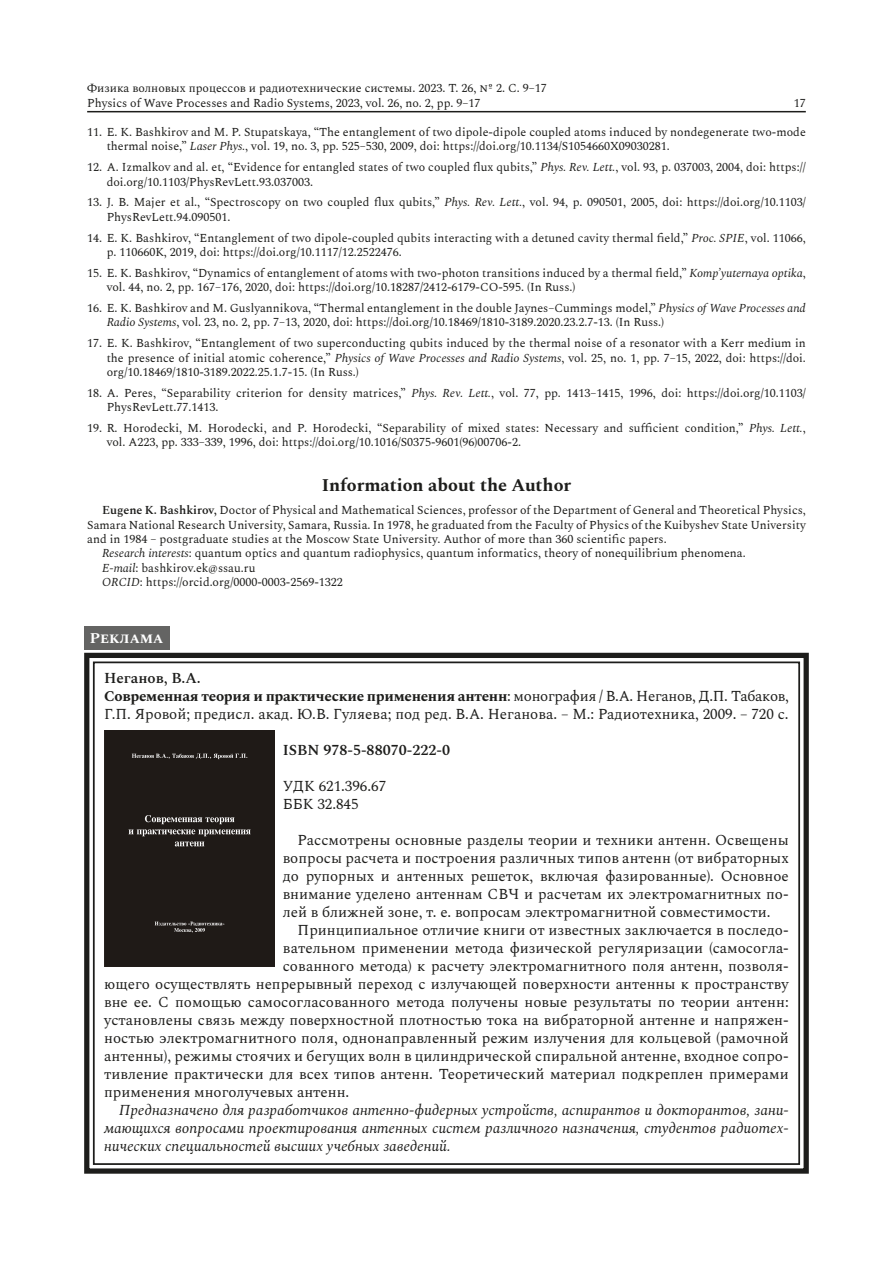
<style>
.page{position:relative;width:893px;height:1263px;background:#fff}
.page>*{position:absolute;margin:0;border:0;box-sizing:border-box;transform-origin:0 0}
.text__heading{font:700 18px "Spectral";color:#1d1d1b}
.t1{font:15px/18px "Spectral";color:#1d1d1b}
.t2{font:italic 15px/18px "Spectral";letter-spacing:-.01em;color:#1d1d1b;text-align:justify}
.t3{font:600 15px "Spectral";color:#1d1d1b}
.text__text0{font:700 15px "Spectral SC";color:#fff}
.text__biography_en{font:12px/14.4px "Spectral";color:#1d1d1b}
.s1{font-style:italic}
.s2{font-weight:600}
.s3{font-weight:700}
</style>
<div class="page">
<hr style="left:87px;top:111px;width:719px;height:1px;background:#1d1d1b">
<svg style="left:84px;top:652px;width:725px;height:522px"></svg>
<div style="left:93px;top:661px;width:707px;height:504px;border:2px solid #1d1d1b"></div>
<div style="left:84px;top:626px;width:85px;height:23px;background:#646463"></div>
<p class="text__biography_en" style="left:87px;top:80px;width:461px">Физика волновых процессов и радиотехнические системы. 2023. Т. 26, № 2. С. 9–17<br>Physics of Wave Processes and Radio Systems, 2023, vol. 26, no. 2, pp. 9–17</p>
<p class="text__biography_en" style="left:107px;top:124px;width:701px;text-indent:-19px">11. E. K. Bashkirov and M. P. Stupatskaya, “The entanglement of two dipole-dipole coupled atoms induced by nondegenerate two-mode thermal noise,” <span class="s1">Laser Phys.</span>, vol. 19, no. 3, pp. 525–530, 2009, doi: https://doi.org/10.1134/S1054660X09030281.</p>
<p class="text__biography_en" style="left:107px;top:159px;width:701px;text-indent:-19px">12. A. Izmalkov and al. et, “Evidence for entangled states of two coupled flux qubits,” <span class="s1">Phys. Rev. Lett.</span>, vol. 93, p. 037003, 2004, doi: https:// doi.org/10.1103/PhysRevLett.93.037003.</p>
<p class="text__biography_en" style="left:107px;top:194px;width:701px;text-indent:-19px">13. J. B. Majer et al., “Spectroscopy on two coupled flux qubits,” <span class="s1">Phys. Rev. Lett.</span>, vol. 94, p. 090501, 2005, doi: https://doi.org/10.1103/<br>PhysRevLett.94.090501.</p>
<p class="text__biography_en" style="left:107px;top:230px;width:701px;text-indent:-19px">14. E. K. Bashkirov, “Entanglement of two dipole-coupled qubits interacting with a detuned cavity thermal field,” <span class="s1">Proc. SPIE</span>, vol. 11066, p. 110660K, 2019, doi: https://doi.org/10.1117/12.2522476.</p>
<p class="text__biography_en" style="left:107px;top:265px;width:701px;text-indent:-19px">15. E. K. Bashkirov, “Dynamics of entanglement of atoms with two-photon transitions induced by a thermal field,” <span class="s1">Komp’yuternaya optika</span>, vol. 44, no. 2, pp. 167–176, 2020, doi: https://doi.org/10.18287/2412-6179-CO-595. (In Russ.)</p>
<p class="text__biography_en" style="left:107px;top:300px;width:701px;text-indent:-19px">16. E. K. Bashkirov and M. Guslyannikova, “Thermal entanglement in the double Jaynes–Cummings model,” <span class="s1">Physics of Wave Processes and<br>Radio Systems</span>, vol. 23, no. 2, pp. 7–13, 2020, doi: https://doi.org/10.18469/1810-3189.2020.23.2.7-13. (In Russ.)</p>
<p class="text__biography_en" style="left:107px;top:335px;width:701px;text-align:justify;text-indent:-19px">17. E. K. Bashkirov, “Entanglement of two superconducting qubits induced by the thermal noise of a resonator with a Kerr medium in the presence of initial atomic coherence,” <span class="s1">Physics of Wave Processes and Radio Systems</span>, vol. 25, no. 1, pp. 7–15, 2022, doi: https://doi. org/10.18469/1810-3189.2022.25.1.7-15. (In Russ.)</p>
<p class="text__biography_en" style="left:107px;top:385px;width:701px;text-indent:-19px">18. A. Peres, “Separability criterion for density matrices,” <span class="s1">Phys. Rev. Lett.</span>, vol. 77, pp. 1413–1415, 1996, doi: https://doi.org/10.1103/<br>PhysRevLett.77.1413.</p>
<p class="text__biography_en" style="left:107px;top:420px;width:701px;text-indent:-19px">19. R. Horodecki, M. Horodecki, and P. Horodecki, “Separability of mixed states: Necessary and sufficient condition,” <span class="s1">Phys. Lett.</span>, vol. A223, pp. 333–339, 1996, doi: https://doi.org/10.1016/S0375-9601(96)00706-2.</p>
<p class="text__heading" style="left:322px;top:472px;width:251px">Information about the Author</p>
<p class="text__biography_en" style="left:87px;top:502px;width:720px;text-align:justify;text-indent:15px"><span class="s2">Eugene K. Bashkirov,</span> Doctor of Physical and Mathematical Sciences, professor of the Department of General and Theoretical Physics, Samara National Research University, Samara, Russia. In 1978, he graduated from the Faculty of Physics of the Kuibyshev State University and in 1984 – postgraduate studies at the Moscow State University. Author of more than 360 scientific papers.</p>
<p class="text__biography_en" style="left:102px;top:545px;width:645px"><span class="s1">Research interests</span>: quantum optics and quantum radiophysics, quantum informatics, theory of nonequilibrium phenomena.</p>
<p class="text__biography_en" style="left:102px;top:560px;width:155px"><span class="s1">E-mail</span>: bashkirov.ek@ssau.ru</p>
<p class="text__biography_en" style="left:102px;top:574px;width:242px"><span class="s1">ORCID</span>: https://orcid.org/0000-0003-2569-1322</p>
<p class="text__biography_en" style="left:794px;top:95px;width:13px">17</p>
<p class="text__text0" style="left:90px;top:627px;width:75px">Реклама</p>
<p class="t3" style="left:104px;top:667px;width:98px">Неганов, В.А.</p>
<p class="t1" style="left:104px;top:685px;width:686px"><span class="s3">Современная теория и практические применения антенн</span>: монография / В.А. Неганов, Д.П. Табаков,<br>Г.П. Яровой; предисл. акад. Ю.В. Гуляева; под ред. В.А. Неганова. – М.: Радиотехника, 2009. – 720 с.</p>
<p class="t3" style="left:283px;top:739px;width:169px">ISBN 978-5-88070-222-0</p>
<p class="t1" style="left:283px;top:775px;width:105px">УДК 621.396.67</p>
<p class="t1" style="left:283px;top:793px;width:77px">ББК 32.845</p>
<p class="t1" style="left:283px;top:829px;width:507px;text-align:justify;text-indent:15px">Рассмотрены основные разделы теории и техники антенн. Освещены вопросы расчета и построения различных типов антенн (от вибраторных до рупорных и антенных решеток, включая фазированные). Основное внимание уделено антеннам СВЧ и расчетам их электромагнитных по&shy;лей в ближней зоне, т. е. вопросам электромагнитной совместимости.</p>
<p class="t1" style="left:298px;top:919px;width:493px">Принципиальное отличие книги от известных заключается в последо-</p>
<p class="t1" style="left:283px;top:937px;width:507px">вательном применении метода физической регуляризации (самосогла-</p>
<p class="t1" style="left:283px;top:955px;width:507px">сованного метода) к расчету электромагнитного поля антенн, позволя-</p>
<p class="t1" style="left:104px;top:973px;width:686px">ющего осуществлять непрерывный переход с излучающей поверхности антенны к пространству</p>
<p class="t1" style="left:104px;top:991px;width:686px">вне ее. С помощью самосогласованного метода получены новые результаты по теории антенн:</p>
<p class="t1" style="left:104px;top:1009px;width:686px">установлены связь между поверхностной плотностью тока на вибраторной антенне и напряжен-</p>
<p class="t1" style="left:104px;top:1027px;width:686px">ностью электромагнитного поля, однонаправленный режим излучения для кольцевой (рамочной</p>
<p class="t1" style="left:104px;top:1045px;width:686px">антенны), режимы стоячих и бегущих волн в цилиндрической спиральной антенне, входное сопро-</p>
<p class="t1" style="left:104px;top:1063px;width:686px">тивление практически для всех типов антенн. Теоретический материал подкреплен примерами</p>
<p class="t1" style="left:104px;top:1081px;width:247px">применения многолучевых антенн.</p>
<p class="t2" style="left:104px;top:1099px;width:686px;text-indent:15px">Предназначено для разработчиков антенно-фидерных устройств, аспирантов и докторантов, зани&shy;мающихся вопросами проектирования антенных систем различного назначения, студентов радиотех&shy;нических специальностей высших учебных заведений.</p>
</div>
